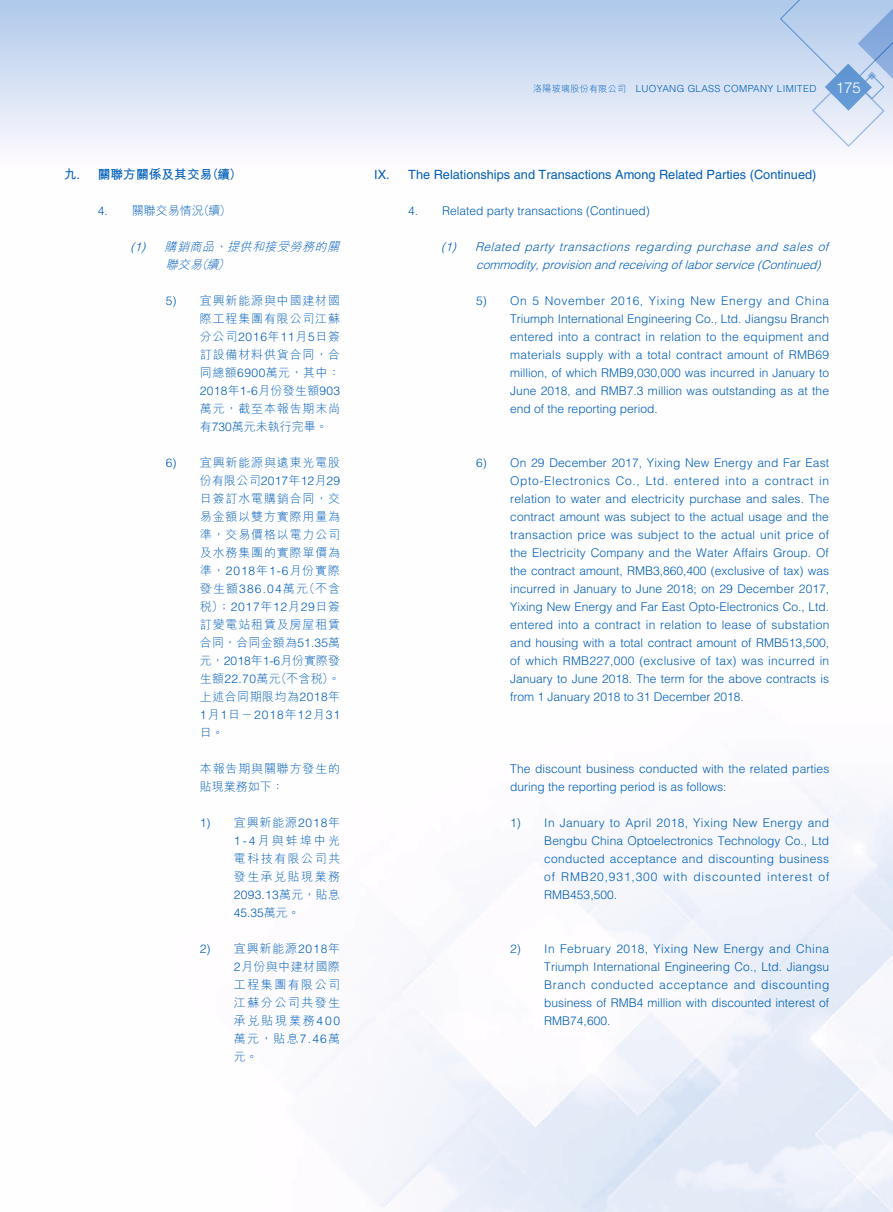
<style>
.page{position:relative;width:893px;height:1212px;background:#fff}
.page>*{position:absolute;margin:0;border:0;box-sizing:border-box;transform-origin:0 0}
.t1{font:300 15px "Helvetica LT Std";color:#fff}
.t2{font:12.75px "Helvetica LT Std";color:#005fb9}
.t3{font:700 12.75px "M Hei HK";color:#005fb9}
.t4{font:300 12px/18px "Helvetica LT Std";color:#005fb9;text-align:justify}
.t5{font:300 12px/18px "M Hei HK";letter-spacing:.07em;color:#005fb9;text-align:justify}
.t6{font:italic 300 12px/18px "Helvetica LT Std";color:#005fb9}
.t7{font:italic 300 12px/18px "M Hei HK";color:#005fb9}
.t8{font:300 12px/18px "Helvetica LT Std";letter-spacing:.02em;color:#005fb9}
.t9{font:300 9.75px "Helvetica LT Std";letter-spacing:.035em;color:#005fb9}
.s1{font-family:"Helvetica LT Std";font-weight:400}
.s2{font-family:"Helvetica LT Std"}
.s3{font-family:"M Hei HK"}
.s4{font-family:"M Hei HK";font-size:9px}
</style>
<div class="page">
<div style="left:0;top:0;width:893px;height:180px;background:linear-gradient(to bottom,#acc7ea,#fff)"></div>
<p class="t3" style="left:64px;top:165px;width:180px">九<span class="s1">.</span> 關聯方關係及其交易（續）</p>
<p class="t5" style="left:98px;top:202px;width:135px"><span class="s2">4.</span> 關聯交易情況（續）</p>
<p class="t7" style="left:166px;top:238px;width:178px;text-indent:-35px"><span class="s2">(1)</span> 購銷商品、提供和接受勞務的關聯交易（續）</p>
<p class="t5" style="left:200px;top:292px;width:142px;text-indent:-34px"><span class="s2">5)</span> 宜興新能源與中國建材國際工程集團有限公司江蘇分公司<span class="s2">2016</span>年<span class="s2">11</span>月<span class="s2">5</span>日簽訂設備材料供貨合同，合同總額<span class="s2">6900</span>萬元，其中：</p>
<p class="t4" style="left:200px;top:382px;width:142px">2018<span class="s3">年</span>1-6<span class="s3">月份發生額</span>903</p>
<p class="t5" style="left:200px;top:400px;width:142px">萬元，截至本報告期末尚有<span class="s2">730</span>萬元未執行完畢。</p>
<p class="t5" style="left:166px;top:454px;width:176px"><span class="s2">6)</span> 宜興新能源與遠東光電股</p>
<p class="t4" style="left:200px;top:472px;width:142px"><span class="s3">份有限公司</span>2017<span class="s3">年</span>12<span class="s3">月</span>29</p>
<p class="t5" style="left:200px;top:490px;width:142px">日簽訂水電購銷合同，交易金額以雙方實際用量為準，交易價格以電力公司及水務集團的實際單價為準，<span class="s2">2018</span>年<span class="s2">1-6</span>月份實際發生額<span class="s2">386.04</span>萬元（不含</p>
<p class="t4" style="left:200px;top:598px;width:142px"><span class="s3">稅）；</span>2017<span class="s3">年</span>12<span class="s3">月</span>29<span class="s3">日簽</span></p>
<p class="t5" style="left:200px;top:616px;width:142px">訂變電站租賃及房屋租賃合同，合同金額為<span class="s2">51.35</span>萬元，<span class="s2">2018</span>年<span class="s2">1-6</span>月份實際發生額<span class="s2">22.70</span>萬元（不含稅）。上述合同期限均為<span class="s2">2018</span>年</p>
<p class="t4" style="left:200px;top:706px;width:142px">1<span class="s3">月</span>1<span class="s3">日－</span>2018<span class="s3">年</span>12<span class="s3">月</span>31</p>
<p class="t5" style="left:200px;top:724px;width:25px">日。</p>
<p class="t5" style="left:200px;top:760px;width:142px">本報告期與關聯方發生的貼現業務如下：</p>
<p class="t4" style="left:200px;top:814px;width:142px">1) <span class="s3">宜興新能源</span>2018<span class="s3">年</span></p>
<p class="t5" style="left:234px;top:832px;width:108px"><span class="s2">1-4</span>月與蚌埠中光電科技有限公司共發生承兌貼現業務</p>
<p class="t8" style="left:234px;top:886px;width:108px">2093.13<span class="s3">萬元，貼息<br></span>45.35<span class="s3">萬元。</span></p>
<p class="t4" style="left:200px;top:940px;width:142px">2) <span class="s3">宜興新能源</span>2018<span class="s3">年</span></p>
<p class="t5" style="left:234px;top:958px;width:108px"><span class="s2">2</span>月份與中建材國際工程集團有限公司江蘇分公司共發生承兌貼現業務<span class="s2">400</span>萬元，貼息<span class="s2">7.46</span>萬元。</p>
<p class="t9" style="left:533px;top:83px;width:285px"><span class="s4">洛陽玻璃股份有限公司</span> LUOYANG GLASS COMPANY LIMITED</p>
<p class="t1" style="left:836px;top:78px;width:27px">175</p>
<p class="t2" style="left:374px;top:167px;width:444px">IX. The Relationships and Transactions Among Related Parties (Continued)</p>
<p class="t4" style="left:408px;top:202px;width:243px">4. Related party transactions (Continued)</p>
<p class="t6" style="left:476px;top:238px;width:357px;text-indent:-35px">(1) Related party transactions regarding purchase and sales of commodity,provisionandreceivingoflaborservice(Continued)</p>
<p class="t4" style="left:510px;top:292px;width:321px;text-indent:-34px">5) On 5 November 2016, Yixing New Energy and China Triumph International Engineering Co., Ltd. Jiangsu Branch entered into a contract in relation to the equipment and materials supply with a total contract amount of RMB69 million, of which RMB9,030,000 was incurred in January to June 2018, and RMB7.3 million was outstanding as at the end of the reporting period.</p>
<p class="t4" style="left:510px;top:454px;width:321px;text-indent:-34px">6) On 29 December 2017, Yixing New Energy and Far East Opto-Electronics Co., Ltd. entered into a contract in relation to water and electricity purchase and sales. The contract amount was subject to the actual usage and the transaction price was subject to the actual unit price of the Electricity Company and the Water Affairs Group. Of the contract amount, RMB3,860,400 (exclusive of tax) was incurred in January to June 2018; on 29 December 2017, Yixing New Energy and Far East Opto-Electronics Co., Ltd. entered into a contract in relation to lease of substation and housing with a total contract amount of RMB513,500, of which RMB227,000 (exclusive of tax) was incurred in January to June 2018. The term for the above contracts is from 1 January 2018 to 31 December 2018.</p>
<p class="t4" style="left:510px;top:760px;width:321px">The discount business conducted with the related parties during the reporting period is as follows:</p>
<p class="t4" style="left:544px;top:814px;width:287px;text-indent:-34px">1) In January to April 2018, Yixing New Energy and Bengbu China Optoelectronics Technology Co., Ltd conducted acceptance and discounting business of RMB20,931,300 with discounted interest of RMB453,500.</p>
<p class="t4" style="left:544px;top:940px;width:287px;text-indent:-34px">2) In February 2018, Yixing New Energy and China Triumph International Engineering Co., Ltd. Jiangsu Branch conducted acceptance and discounting business of RMB4 million with discounted interest of RMB74,600.</p>
</div>
